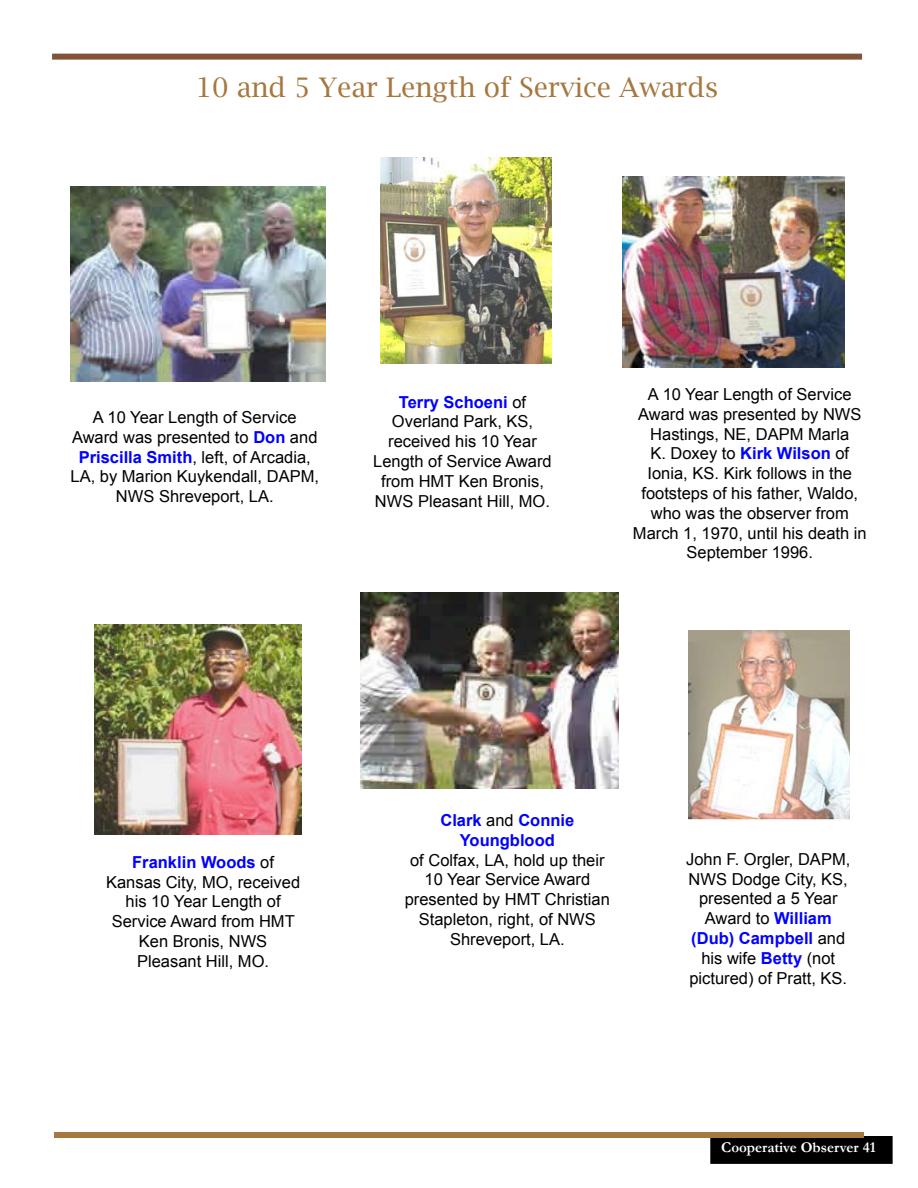
<style>
.page{position:relative;width:918px;height:1188px;background:#fff}
.page>*{position:absolute;margin:0;border:0;box-sizing:border-box;transform-origin:0 0}
.t1{font:27px "Lucida Bright";color:#a5783f}
.t2{font:16.5px/19.8px "Arial";color:#000;text-align:center}
.t3{font:700 16.5px/19.8px "Arial";color:#00f;text-align:center}
.t4{font:700 15px "Garamond";color:#fff}
.s1{font-weight:700;color:#00f}
.s2{font-weight:400;color:#000}
</style>
<div class="page">
<div style="left:711px;top:1137px;width:181px;height:26px;background:#000"></div>
<div style="left:710px;top:1136px;width:183px;height:28px;border:2px solid #000"></div>
<div style="left:54px;top:1132px;width:810px;height:6px;background:#a5783f"></div>
<div style="left:52px;top:54px;width:810px;height:6px;background:#835338"></div>
<img style="left:381px;top:158px;width:170px;height:206px">
<img style="left:623px;top:176px;width:222px;height:192px">
<img style="left:94px;top:624px;width:208px;height:210px">
<img style="left:361px;top:592px;width:257px;height:196px">
<img style="left:688px;top:630px;width:161px;height:190px">
<img style="left:70px;top:186px;width:255px;height:196px">
<h1 class="t1" style="left:196px;top:72px;width:524px">10 and 5 Year Length of Service Awards</h1>
<p class="t2" style="left:71px;top:407px;width:250px">A 10 Year Length of Service<br>Award was presented to <span class="s1">Don</span> and<br><span class="s1">Priscilla Smith</span>, left, of Arcadia,<br>LA, by Marion Kuykendall, DAPM,<br>NWS Shreveport, LA.</p>
<p class="t2" style="left:373px;top:392px;width:180px"><span class="s1">Terry Schoeni</span> of<br>Overland Park, KS, received his 10 Year<br>Length of Service Award from HMT Ken Bronis,<br>NWS Pleasant Hill, MO.</p>
<p class="t2" style="left:633px;top:384px;width:235px">A 10 Year Length of Service<br>Award was presented by NWS<br>Hastings, NE, DAPM Marla<br>K. Doxey to <span class="s1">Kirk Wilson</span> of<br>Ionia, KS. Kirk follows in the footsteps of his father, Waldo, who was the observer from<br>March 1, 1970, until his death in<br>September 1996.</p>
<p class="t2" style="left:106px;top:852px;width:196px"><span class="s1">Franklin Woods</span> of<br>Kansas City, MO, received his 10 Year Length of<br>Service Award from HMT<br>Ken Bronis, NWS<br>Pleasant Hill, MO.</p>
<p class="t3" style="left:440px;top:811px;width:135px">Clark <span class="s2">and</span> Connie<br>Youngblood</p>
<p class="t2" style="left:405px;top:850px;width:207px">of Colfax, LA, hold up their<br>10 Year Service Award presented by HMT Christian<br>Stapleton, right, of NWS<br>Shreveport, LA.</p>
<p class="t2" style="left:686px;top:849px;width:166px">John F. Orgler, DAPM,<br>NWS Dodge City, KS, presented a 5 Year<br>Award to <span class="s1">William (Dub) Campbell</span> and his wife <span class="s1">Betty</span> (not pictured) of Pratt, KS.</p>
<p class="t4" style="left:721px;top:1137px;width:156px">Cooperative Observer 41</p>
</div>
